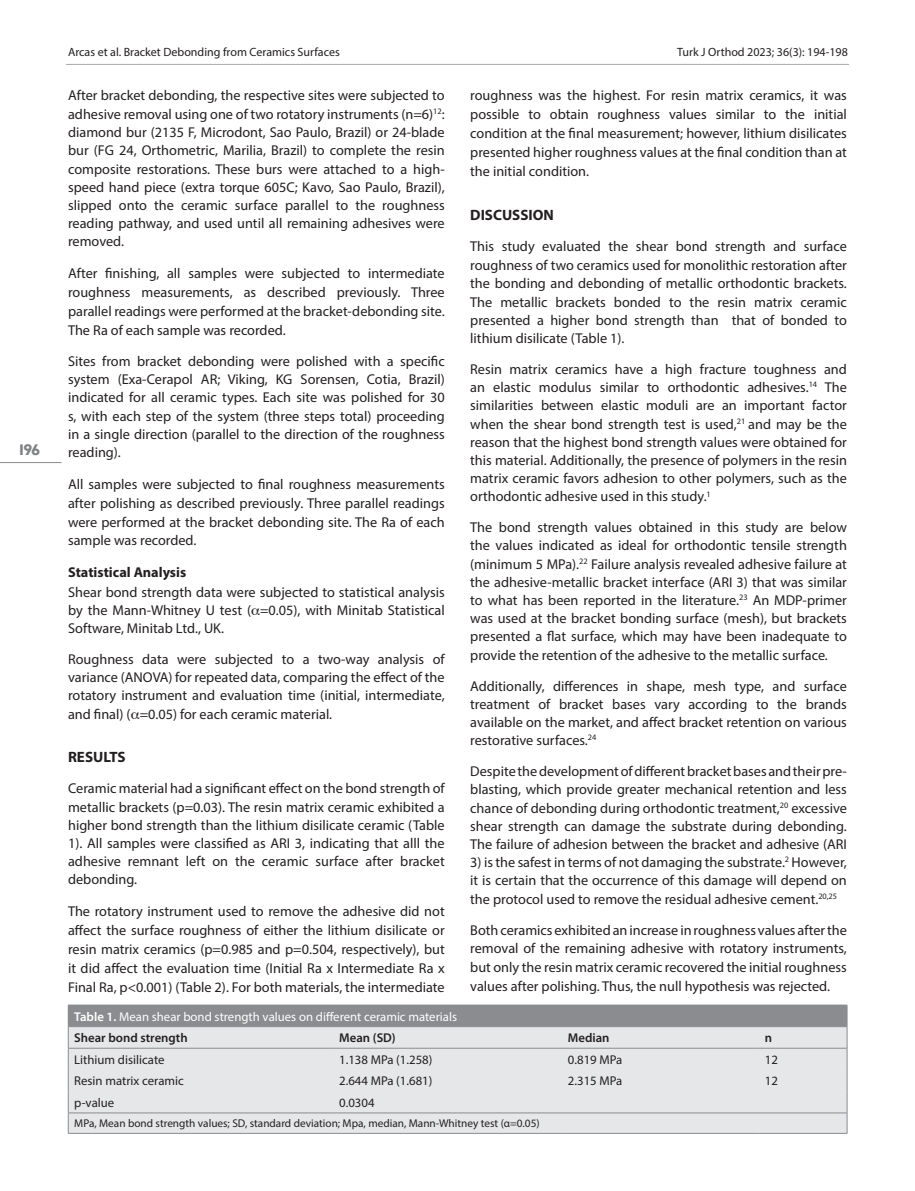
<style>
.page{position:relative;width:915px;height:1191px;background:#fff}
.page>*{position:absolute;margin:0;border:0;box-sizing:border-box;transform-origin:0 0}
.BAŞLIK_BÜYÜK{font:700 15px "Myriad Pro";color:#231f20}
.t1{font:15px "billcorpnar super";color:#808285}
.METİN{font:14.25px/18.1px "Myriad Pro";color:#231f20;text-align:justify}
.BOLD{font:700 14.25px "Myriad Pro";color:#231f20}
.TABLO_METİN{font:12.75px "Myriad Pro";color:#231f20}
.TABLO_BAŞLIK{font:12.75px "Myriad Pro";color:#fff}
.TABLO_ARA{font:600 12.75px "Myriad Pro";color:#231f20}
.t2{font:12px "Myriad Pro";color:#231f20}
.TABLO_ALT{font:11.25px "Myriad Pro";color:#231f20}
.s1{font-weight:600}
</style>
<div class="page">
<hr style="left:66px;top:64px;width:782px;height:1px;background:#a8a9ad">
<hr style="left:0;top:462px;width:62px;height:1px;background:#8a8c8f">
<div style="left:68px;top:1005px;width:778px;height:21px;background:#8a8c8f"></div>
<div style="left:69px;top:1027px;width:777px;height:106px;background:#e6e7e9"></div>
<hr style="left:68px;top:1048px;width:265px;height:1px;background:#8a8c8f">
<hr style="left:333px;top:1048px;width:228px;height:1px;background:#8a8c8f">
<hr style="left:561px;top:1048px;width:197px;height:1px;background:#8a8c8f">
<hr style="left:758px;top:1048px;width:89px;height:1px;background:#8a8c8f">
<hr style="left:68px;top:1004px;width:265px;height:1px;background:#8a8c8f">
<hr style="left:333px;top:1004px;width:228px;height:1px;background:#8a8c8f">
<hr style="left:561px;top:1004px;width:197px;height:1px;background:#8a8c8f">
<hr style="left:758px;top:1004px;width:89px;height:1px;background:#8a8c8f">
<hr style="left:68px;top:1026px;width:265px;height:1px;background:#8a8c8f">
<hr style="left:333px;top:1026px;width:228px;height:1px;background:#8a8c8f">
<hr style="left:561px;top:1026px;width:197px;height:1px;background:#8a8c8f">
<hr style="left:758px;top:1026px;width:89px;height:1px;background:#8a8c8f">
<hr style="left:68px;top:1112px;width:265px;height:1px;background:#8a8c8f">
<hr style="left:333px;top:1112px;width:228px;height:1px;background:#8a8c8f">
<hr style="left:561px;top:1112px;width:197px;height:1px;background:#8a8c8f">
<hr style="left:758px;top:1112px;width:89px;height:1px;background:#8a8c8f">
<hr style="left:68px;top:1133px;width:265px;height:1px;background:#8a8c8f">
<hr style="left:333px;top:1133px;width:228px;height:1px;background:#8a8c8f">
<hr style="left:561px;top:1133px;width:197px;height:1px;background:#8a8c8f">
<hr style="left:758px;top:1133px;width:89px;height:1px;background:#8a8c8f">
<svg style="left:68px;top:1027px;width:1px;height:106px"></svg>
<svg style="left:846px;top:1005px;width:1px;height:128px"></svg>
<p class="t1" style="left:20px;top:439px;width:22px">196</p>
<p class="t2" style="left:68px;top:44px;width:273px">Arcas et al. Bracket Debonding from Ceramics Surfaces</p>
<p class="t2" style="left:676px;top:44px;width:172px">Turk J Orthod 2023; 36(3): 194-198</p>
<p class="METİN" style="left:68px;top:86px;width:378px">After bracket debonding, the respective sites were subjected to adhesive removal using one of two rotatory instruments (n=6)<sup>12</sup>: diamond bur (2135 F, Microdont, Sao Paulo, Brazil) or 24-blade bur (FG 24, Orthometric, Marilia, Brazil) to complete the resin composite restorations. These burs were attached to a high&shy;speed hand piece (extra torque 605C; Kavo, Sao Paulo, Brazil), slipped onto the ceramic surface parallel to the roughness reading pathway, and used until all remaining adhesives were removed.</p>
<p class="METİN" style="left:68px;top:264px;width:378px;line-height:18.9px">After finishing, all samples were subjected to intermediate roughness measurements, as described previously. Three parallel readings were performed at the bracket-debonding site.<br>The Ra of each sample was recorded.</p>
<p class="METİN" style="left:68px;top:352px;width:378px">Sites from bracket debonding were polished with a specific system (Exa-Cerapol AR; Viking, KG Sorensen, Cotia, Brazil) indicated for all ceramic types. Each site was polished for 30 s, with each step of the system (three steps total) proceeding in a single direction (parallel to the direction of the roughness reading).</p>
<p class="METİN" style="left:68px;top:474px;width:378px;line-height:18.9px">All samples were subjected to final roughness measurements after polishing as described previously. Three parallel readings were performed at the bracket debonding site. The Ra of each sample was recorded.</p>
<p class="BOLD" style="left:68px;top:563px;width:120px">Statistical Analysis</p>
<p class="METİN" style="left:68px;top:582px;width:378px">Shear bond strength data were subjected to statistical analysis by the Mann-Whitney U test ( =0.05), with Minitab Statistical Software, Minitab Ltd., UK.</p>
<p class="METİN" style="left:68px;top:650px;width:378px">Roughness data were subjected to a two-way analysis of variance (ANOVA) for repeated data, comparing the effect of the rotatory instrument and evaluation time (initial, intermediate, and final) ( =0.05) for each ceramic material.</p>
<p class="BAŞLIK_BÜYÜK" style="left:68px;top:747px;width:59px">RESULTS</p>
<p class="METİN" style="left:68px;top:779px;width:378px">Ceramic material had a significant effect on the bond strength of metallic brackets (p=0.03). The resin matrix ceramic exhibited a higher bond strength than the lithium disilicate ceramic (Table 1). All samples were classified as ARI 3, indicating that alll the adhesive remnant left on the ceramic surface after bracket debonding.</p>
<p class="METİN" style="left:68px;top:901px;width:378px;line-height:18.9px">The rotatory instrument used to remove the adhesive did not affect the surface roughness of either the lithium disilicate or resin matrix ceramics (p=0.985 and p=0.504, respectively), but it did affect the evaluation time (Initial Ra x Intermediate Ra x Final Ra, p&lt;0.001) (Table 2). For both materials, the intermediate</p>
<p class="METİN" style="left:470px;top:86px;width:378px;line-height:18.9px">roughness was the highest. For resin matrix ceramics, it was possible to obtain roughness values similar to the initial condition at the final measurement; however, lithium disilicates presented higher roughness values at the final condition than at the initial condition.</p>
<p class="BAŞLIK_BÜYÜK" style="left:470px;top:205px;width:85px">DISCUSSION</p>
<p class="METİN" style="left:470px;top:237px;width:378px">This study evaluated the shear bond strength and surface roughness of two ceramics used for monolithic restoration after the bonding and debonding of metallic orthodontic brackets.<br>The metallic brackets bonded to the resin matrix ceramic presented a higher bond strength than that of bonded to lithium disilicate (Table 1).</p>
<p class="METİN" style="left:470px;top:360px;width:378px">Resin matrix ceramics have a high fracture toughness and an elastic modulus similar to orthodontic adhesives.<sup>14</sup> The similarities between elastic moduli are an important factor when the shear bond strength test is used,<sup>21</sup> and may be the reason that the highest bond strength values were obtained for this material. Additionally, the presence of polymers in the resin matrix ceramic favors adhesion to other polymers, such as the orthodontic adhesive used in this study.<sup>1</sup></p>
<p class="METİN" style="left:470px;top:518px;width:378px">The bond strength values obtained in this study are below the values indicated as ideal for orthodontic tensile strength (minimum 5 MPa).<sup>22</sup> Failure analysis revealed adhesive failure at the adhesive-metallic bracket interface (ARI 3) that was similar to what has been reported in the literature.<sup>23</sup> An MDP-primer was used at the bracket bonding surface (mesh), but brackets presented a flat surface, which may have been inadequate to provide the retention of the adhesive to the metallic surface.</p>
<p class="METİN" style="left:470px;top:676px;width:378px">Additionally, differences in shape, mesh type, and surface treatment of bracket bases vary according to the brands available on the market, and affect bracket retention on various restorative surfaces.<sup>24</sup></p>
<p class="METİN" style="left:470px;top:762px;width:378px">Despite the development of different bracket bases and their pre&shy;blasting, which provide greater mechanical retention and less chance of debonding during orthodontic treatment,<sup>20</sup> excessive shear strength can damage the substrate during debonding.<br>The failure of adhesion between the bracket and adhesive (ARI</p>
<p class="METİN" style="left:470px;top:853px;width:378px">3) is the safest in terms of not damaging the substrate.<sup>2</sup> However, it is certain that the occurrence of this damage will depend on the protocol used to remove the residual adhesive cement.<sup>20,25</sup></p>
<p class="METİN" style="left:470px;top:920px;width:378px;line-height:18.9px">Both ceramics exhibited an increase in roughness values after the removal of the remaining adhesive with rotatory instruments, but only the resin matrix ceramic recovered the initial roughness values after polishing. Thus, the null hypothesis was rejected.</p>
<p class="TABLO_BAŞLIK" style="left:74px;top:1008px;width:384px"><span class="s1">Table 1.</span> Mean shear bond strength values on different ceramic materials</p>
<p class="TABLO_ARA" style="left:74px;top:1029px;width:115px">Shear bond strength</p>
<p class="TABLO_ARA" style="left:339px;top:1029px;width:58px">Mean (SD)</p>
<p class="TABLO_ARA" style="left:567px;top:1029px;width:43px">Median</p>
<p class="TABLO_ARA" style="left:764px;top:1029px;width:9px">n</p>
<p class="TABLO_METİN" style="left:74px;top:1051px;width:92px">Lithium disilicate</p>
<p class="TABLO_METİN" style="left:339px;top:1051px;width:95px">1.138 MPa (1.258)</p>
<p class="TABLO_METİN" style="left:567px;top:1051px;width:56px">0.819 MPa</p>
<p class="TABLO_METİN" style="left:764px;top:1051px;width:15px">12</p>
<p class="TABLO_METİN" style="left:74px;top:1073px;width:111px">Resin matrix ceramic</p>
<p class="TABLO_METİN" style="left:339px;top:1073px;width:95px">2.644 MPa (1.681)</p>
<p class="TABLO_METİN" style="left:567px;top:1073px;width:56px">2.315 MPa</p>
<p class="TABLO_METİN" style="left:764px;top:1073px;width:15px">12</p>
<p class="TABLO_METİN" style="left:74px;top:1094px;width:41px">p-value</p>
<p class="TABLO_METİN" style="left:339px;top:1094px;width:37px">0.0304</p>
<p class="TABLO_ALT" style="left:74px;top:1116px;width:466px">MPa, Mean bond strength values; SD, standard deviation; Mpa, median, Mann-Whitney test (α=0.05)</p>
</div>
